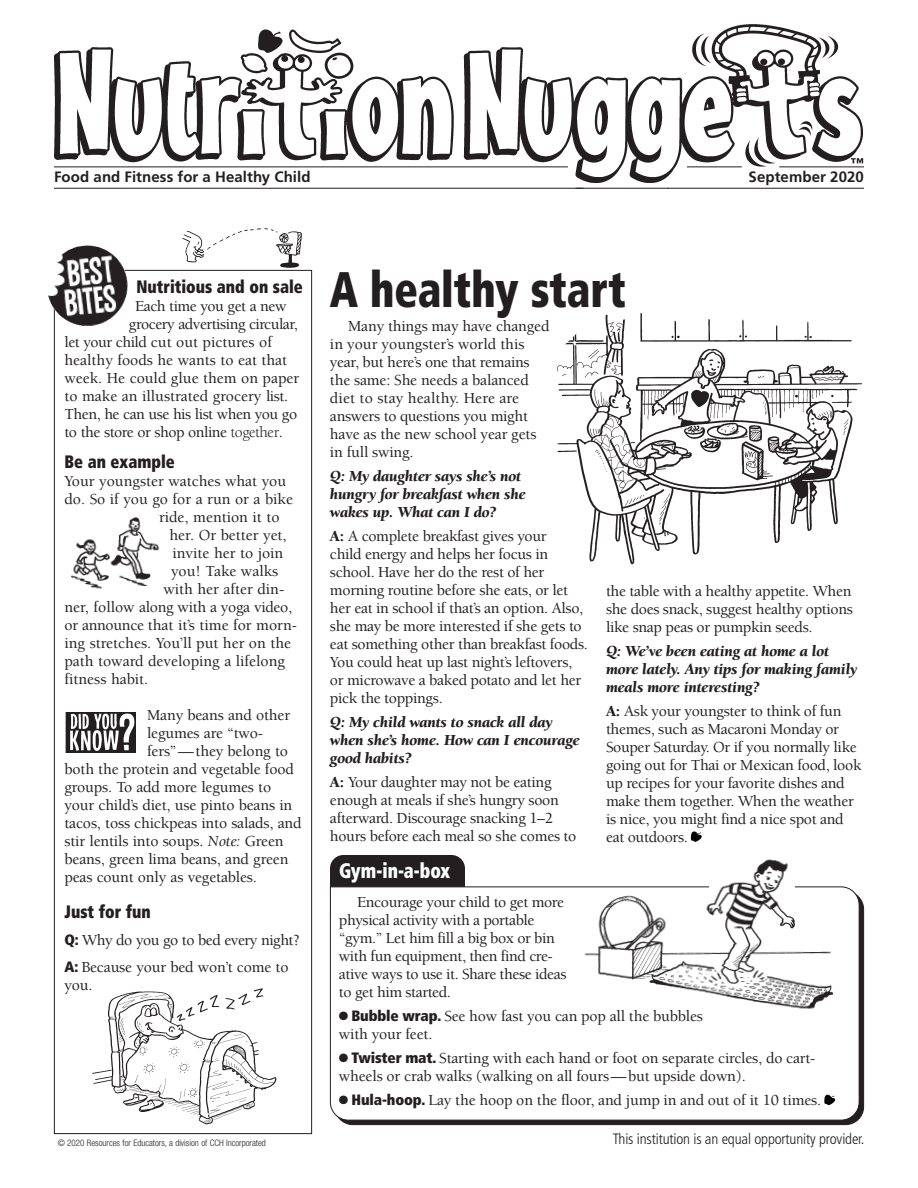
<style>
.page{position:relative;width:918px;height:1188px;background:#fff}
.page>*{position:absolute;margin:0;border:0;box-sizing:border-box;transform-origin:0 0}
.t1{font:900 condensed 49.95px "Frutiger LT Pro";color:#231f20;scale:.85 1}
.t2{font:900 condensed 21px "Frutiger LT Pro";letter-spacing:-.005em;color:#fff;scale:.85 1}
.t3{font:900 condensed 18px "Frutiger LT Pro";color:#231f20;scale:.9 1}
.t4{font:500 15.75px/18px "Berkeley Std";letter-spacing:-.02em;color:#231f20}
.t5{font:500 15.75px "Berkeley Std";color:#231f20}
.t6{font:italic 900 15.75px/18px "Berkeley Std";letter-spacing:-.01em;color:#231f20}
.t7{font:300 condensed 15px "Frutiger LT Pro";letter-spacing:-.01em;color:#231f20}
.t8{font:700 15px "Frutiger LT Pro";letter-spacing:.005em;color:#231f20}
.t9{font:300 condensed 9px "Helvetica Neue";color:#231f20}
.s1{font-weight:400}
.s2{font-weight:400;font-style:italic}
.s3{font-family:"Frutiger LT Pro";font-weight:900;font-stretch:condensed;font-size:15px}
.s4{font-weight:900}
</style>
<div class="page">
<svg style="left:341px;top:898px;width:523px;height:227px"></svg>
<div style="left:330px;top:855px;width:135px;height:72px;background:#231f20;border-radius:14px"></div>
<svg style="left:330px;top:886px;width:530px;height:235px"></svg>
<img style="left:54px;top:24px;width:810px;height:159px">
<hr style="left:54px;top:188px;width:529px;height:1px;background:#231f20">
<hr style="left:54px;top:166px;width:514px;height:1px;background:#231f20">
<hr style="left:779px;top:166px;width:85px;height:1px;background:#231f20">
<hr style="left:667px;top:188px;width:197px;height:1px;background:#231f20">
<hr style="left:576px;top:188px;width:93px;height:1px;background:#231f20">
<hr style="left:687px;top:166px;width:55px;height:1px;background:#231f20">
<svg style="left:851px;top:158px;width:12px;height:5px"></svg>
<svg style="left:824px;top:1094px;width:13px;height:12px"></svg>
<img style="left:48px;top:245px;width:82px;height:84px">
<svg style="left:691px;top:831px;width:11px;height:11px"></svg>
<img style="left:66px;top:713px;width:70px;height:40px">
<img style="left:182px;top:228px;width:120px;height:40px">
<img style="left:71px;top:517px;width:89px;height:72px">
<img style="left:92px;top:988px;width:185px;height:137px">
<img style="left:557px;top:312px;width:305px;height:253px">
<img style="left:583px;top:859px;width:254px;height:153px">
<h1 class="t8" style="left:54px;top:168px;width:258px">Food and Fitness for a Healthy Child</h1>
<h1 class="t8" style="left:749px;top:168px;width:117px">September 2020</h1>
<p class="t3" style="left:136px;top:275px;width:186px">Nutritious and on sale</p>
<p class="t4" style="left:135px;top:297px;width:153px">Each time you get a new</p>
<p class="t4" style="left:129px;top:315px;width:170px">grocery advertising circular,</p>
<p class="t5" style="left:65px;top:333px;width:209px">let your child cut out pictures of</p>
<p class="t5" style="left:65px;top:351px;width:224px">healthy foods he wants to eat that</p>
<p class="t5" style="left:65px;top:369px;width:236px">week. He could glue them on paper</p>
<p class="t5" style="left:65px;top:387px;width:225px">to make an illustrated grocery list.</p>
<p class="t4" style="left:65px;top:405px;width:234px">Then, he can use his list when you go</p>
<p class="t4" style="left:65px;top:423px;width:220px">to the store or shop online <span class="s1">together</span>.</p>
<p class="t3" style="left:64px;top:451px;width:124px">Be an example</p>
<p class="t5" style="left:64px;top:473px;width:223px">Your youngster watches what you</p>
<p class="t5" style="left:64px;top:491px;width:230px">do. So if you go for a run or a bike</p>
<p class="t5" style="left:159px;top:509px;width:122px">ride, mention it to</p>
<p class="t5" style="left:170px;top:527px;width:119px">her. Or better yet,</p>
<p class="t5" style="left:172px;top:545px;width:112px">invite her to join</p>
<p class="t5" style="left:171px;top:563px;width:109px">you! Take walks</p>
<p class="t5" style="left:164px;top:581px;width:122px">with her after din-</p>
<p class="t4" style="left:65px;top:598px;width:229px">ner, follow along with a yoga video,</p>
<p class="t5" style="left:65px;top:617px;width:234px">or announce that it’s time for morn-</p>
<p class="t5" style="left:65px;top:635px;width:228px">ing stretches. You’ll put her on the</p>
<p class="t5" style="left:65px;top:653px;width:222px">path toward developing a lifelong</p>
<p class="t5" style="left:65px;top:671px;width:85px">fitness habit.</p>
<p class="t4" style="left:147px;top:706px;width:145px">Many beans and other</p>
<p class="t4" style="left:147px;top:724px;width:118px">legumes are “two-</p>
<p class="t4" style="left:147px;top:742px;width:142px">fers”—they belong to</p>
<p class="t4" style="left:65px;top:760px;width:231px">both the protein and vegetable food</p>
<p class="t4" style="left:65px;top:778px;width:208px">groups. To add more legumes to</p>
<p class="t4" style="left:65px;top:796px;width:229px">your child’s diet, use pinto beans in</p>
<p class="t4" style="left:65px;top:814px;width:239px">tacos, toss chickpeas into salads, and</p>
<p class="t4" style="left:65px;top:832px;width:221px">stir lentils into soups. <span class="s2">Note:</span> Green</p>
<p class="t4" style="left:65px;top:850px;width:225px">beans, green lima beans, and green</p>
<p class="t4" style="left:65px;top:868px;width:194px">peas count only as vegetables.</p>
<p class="t3" style="left:64px;top:901px;width:97px">Just for fun</p>
<p class="t4" style="left:64px;top:927px;width:237px;line-height:27px"><span class="s3">Q:</span> Why do you go to bed every night?<br><span class="s3">A:</span> Because your bed won’t come to</p>
<p class="t4" style="left:65px;top:976px;width:30px">you.</p>
<h2 class="t1" style="left:330px;top:259px;width:350px">A healthy start</h2>
<p class="t4" style="left:330px;top:317px;width:221px;text-indent:18px">Many things may have changed in your youngster’s world this year, but here’s one that remains the same: She needs a balanced diet to stay healthy. Here are answers to questions you might have as the new school year gets in full swing.</p>
<p class="t6" style="left:330px;top:467px;width:197px">Q: My daughter says she’s not hungry for breakfast when she wakes up. What can I do?</p>
<p class="t4" style="left:330px;top:527px;width:260px"><span class="s4">A:</span> A complete breakfast gives your<br>child energy and helps her focus in school. Have her do the rest of her morning routine before she eats, or let her eat in school if that’s an option. Also, she may be more interested if she gets to eat something other than breakfast foods.<br>You could heat up last night’s leftovers, or microwave a baked potato and let her pick the toppings.</p>
<p class="t6" style="left:330px;top:713px;width:251px">Q: My child wants to snack all day when she’s home. How can I encourage good habits?</p>
<p class="t4" style="left:330px;top:773px;width:248px"><span class="s4">A:</span> Your daughter may not be eating enough at meals if she’s hungry soon afterward. Discourage snacking 1–2 hours before each meal so she comes to</p>
<p class="t4" style="left:606px;top:582px;width:249px;text-align:justify">the table with a healthy appetite. When she does snack, suggest healthy options like snap peas or pumpkin seeds.</p>
<p class="t6" style="left:606px;top:642px;width:253px">Q: We’ve been eating at home a lot more lately. Any tips for making family meals more interesting?</p>
<p class="t4" style="left:606px;top:702px;width:257px"><span class="s4">A:</span> Ask your youngster to think of fun themes, such as Macaroni Monday or Souper Saturday. Or if you normally like going out for Thai or Mexican food, look up recipes for your favorite dishes and make them together. When the weather is nice, you might find a nice spot and eat outdoors.</p>
<h2 class="t2" style="left:339px;top:858px;width:132px">Gym-in-a-box</h2>
<p class="t4" style="left:339px;top:893px;width:229px;text-indent:18px">Encourage your child to get more physical activity with a portable “gym.” Let him fill a big box or bin with fun equipment, then find cre&shy;ative ways to use it. Share these ideas to get him started.</p>
<p class="t4" style="left:339px;top:1007px;width:365px">● <span class="s3">Bubble wrap.</span> See how fast you can pop all the bubbles with your feet.</p>
<p class="t4" style="left:339px;top:1049px;width:478px">● <span class="s3">Twister mat.</span> Starting with each hand or foot on separate circles, do cart&shy;wheels or crab walks (walking on all fours—but upside down).</p>
<p class="t4" style="left:339px;top:1091px;width:484px">● <span class="s3">Hula-hoop.</span> Lay the hoop on the floor, and jump in and out of it 10 times.</p>
<p class="t9" style="left:58px;top:1137px;width:210px">© 2020 Resources for Educators, a division of CCH Incorporated</p>
<p class="t7" style="left:613px;top:1130px;width:253px">This institution is an equal opportunity provider.</p>
</div>
